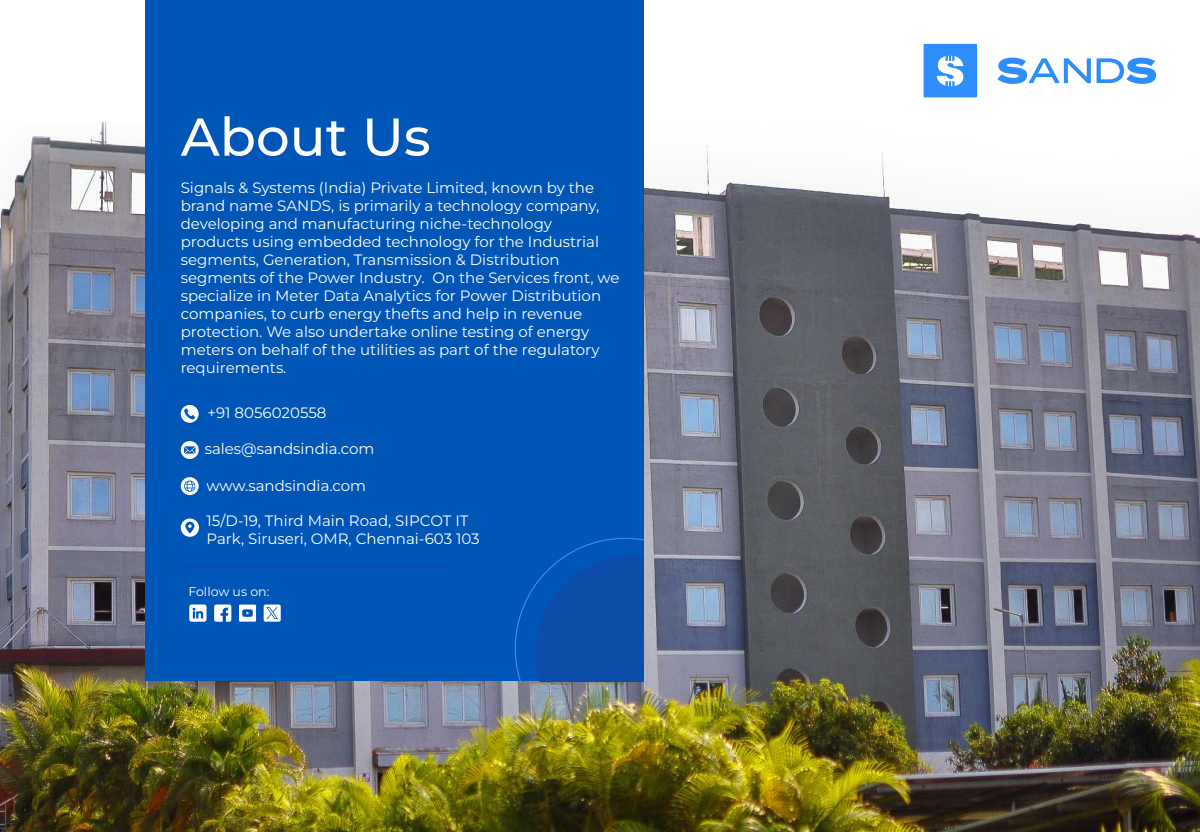
<style>
.page{position:relative;width:1200px;height:832px;background:#fff}
.page>*{position:absolute;margin:0;border:0;box-sizing:border-box;transform-origin:0 0}
.t1{font:500 53.12px "Montserrat";color:#fff}
.t2{font:15px/18px "Montserrat";color:#fff}
.t3{font:12.5px "Montserrat";color:#fff}
</style>
<div class="page">
<img style="left:0;top:122px;width:1200px;height:709px">
<div style="left:924px;top:44px;width:53px;height:53px;background:#2c8dfb"></div>
<svg style="left:937px;top:56px;width:26px;height:30px"></svg>
<svg style="left:997px;top:57px;width:94px;height:27px"></svg>
<svg style="left:1097px;top:57px;width:59px;height:27px"></svg>
<div style="left:145px;top:0;width:498px;height:681px;background:#0056b7"></div>
<svg style="left:515px;top:538px;width:128px;height:143px"></svg>
<svg style="left:181px;top:405px;width:18px;height:18px"></svg>
<svg style="left:180px;top:441px;width:19px;height:18px"></svg>
<svg style="left:181px;top:477px;width:18px;height:18px"></svg>
<svg style="left:181px;top:518px;width:18px;height:18px"></svg>
<svg style="left:189px;top:604px;width:18px;height:17px"></svg>
<svg style="left:214px;top:604px;width:17px;height:17px"></svg>
<svg style="left:239px;top:604px;width:17px;height:17px"></svg>
<svg style="left:264px;top:604px;width:17px;height:17px"></svg>
<hr style="left:181px;top:565px;width:267px;height:2px;background:#0c4daa">
<h1 class="t1" style="left:181px;top:100px;width:251px">About Us</h1>
<p class="t2" style="left:181px;top:178px;width:440px">Signals &amp; Systems (India) Private Limited, known by the brand name SANDS, is primarily a technology company, developing and manufacturing niche-technology products using embedded technology for the Industrial segments, Generation, Transmission &amp; Distribution segments of the Power Industry. On the Services front, we specialize in Meter Data Analytics for Power Distribution companies, to curb energy thefts and help in revenue protection. We also undertake online testing of energy meters on behalf of the utilities as part of the regulatory requirements.</p>
<p class="t2" style="left:207px;top:403px;width:121px">+91 8056020558</p>
<p class="t2" style="left:205px;top:439px;width:171px">sales@sandsindia.com</p>
<p class="t2" style="left:206px;top:475px;width:161px">www.sandsindia.com</p>
<p class="t2" style="left:207px;top:511px;width:275px">15/D-19, Third Main Road, SIPCOT IT<br>Park, Siruseri, OMR, Chennai-603 103</p>
<p class="t3" style="left:188px;top:583px;width:82px">Follow us on:</p>
</div>
